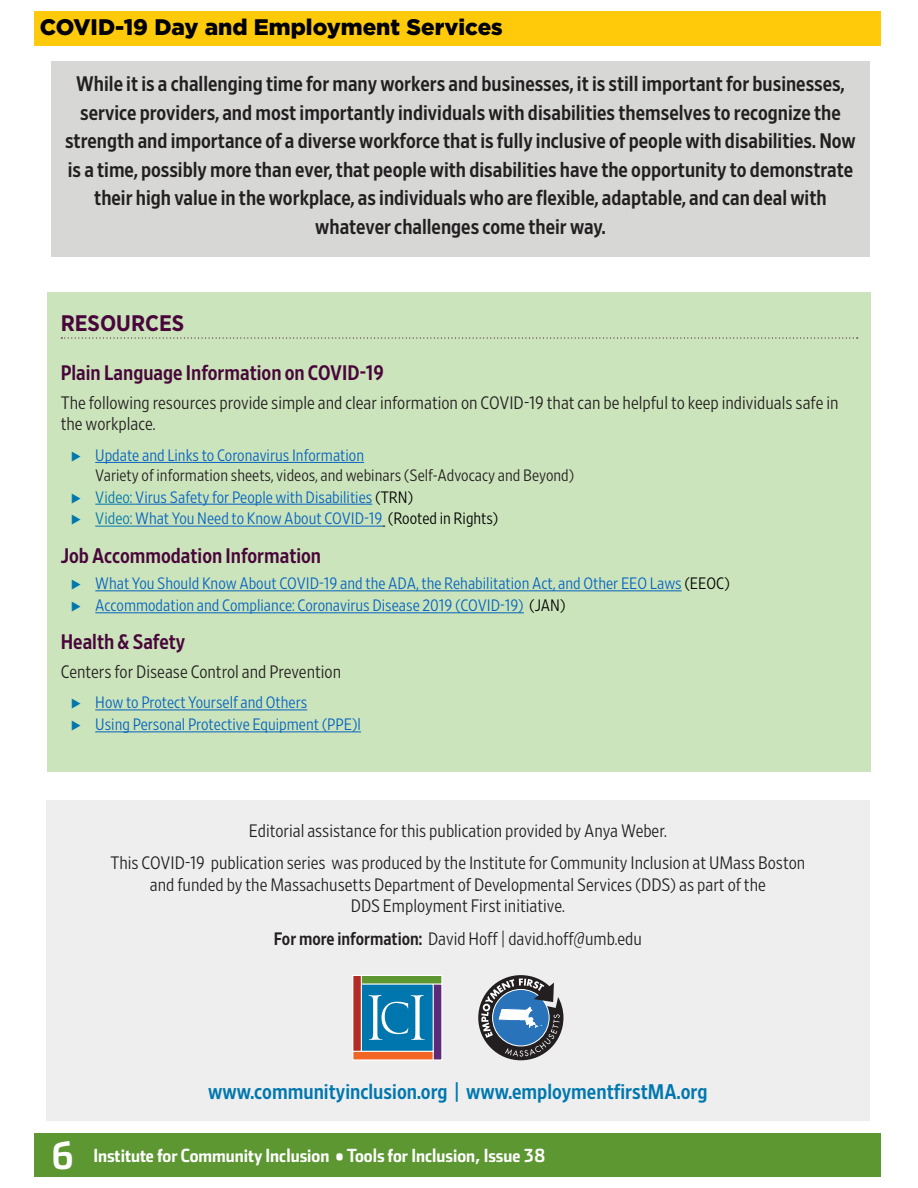
<style>
.page{position:relative;width:918px;height:1188px;background:#fff}
.page>*{position:absolute;margin:0;border:0;box-sizing:border-box;transform-origin:0 0}
.t1{font:37.5px "Stainless Cond Bold Tab";color:#fff}
.t2{font:900 22.5px "Gotham HTF";color:#000}
.t3{font:700 22.5px "Gotham Narrow";color:#49063b}
.t4{font:21.15px "Retina Narrow Med";color:#0077af}
.t5{font:21px/28.5px "Retina Narrow Med";color:#231f20;text-align:center}
.t6{font:21px "Retina Narrow Med";color:#49063b}
.t7{font:300 18px/21.6px "Retina Narrow";color:#231f20}
.t8{font:18px "Stainless Cond Bold Tab";color:#fff}
.t9{font:300 16.5px "Retina Narrow";color:#0563c1}
.t10{font:300 16.5px/19.8px "Retina Narrow";color:#231f20}
.s1{color:#0563c1}
.s2{color:#0077af}
.s3{color:#000}
.s4{font-family:"Retina Narrow Med";font-weight:400}
</style>
<div class="page">
<div style="left:34px;top:1133px;width:847px;height:43px;background:#5c9731"></div>
<div style="left:34px;top:11px;width:847px;height:35px;background:#feca0a"></div>
<div style="left:47px;top:293px;width:824px;height:479px;background:#cbe4bb"></div>
<svg style="left:61px;top:337px;width:797px;height:2px"></svg>
<hr style="left:95px;top:462px;width:269px;height:1px;background:#0563c1">
<hr style="left:95px;top:504px;width:40px;height:1px;background:#0077af">
<hr style="left:135px;top:504px;width:237px;height:1px;background:#0563c1">
<hr style="left:95px;top:526px;width:40px;height:1px;background:#0077af">
<hr style="left:135px;top:526px;width:247px;height:1px;background:#0563c1">
<hr style="left:95px;top:590px;width:587px;height:1px;background:#0563c1">
<hr style="left:95px;top:612px;width:429px;height:1px;background:#0563c1">
<hr style="left:95px;top:710px;width:212px;height:1px;background:#0563c1">
<hr style="left:95px;top:731px;width:266px;height:1px;background:#0563c1">
<div style="left:46px;top:800px;width:824px;height:320px;background:#eeeeef"></div>
<svg style="left:478px;top:975px;width:85px;height:85px"></svg>
<svg style="left:352px;top:975px;width:90px;height:85px;background:#578299"></svg>
<div style="left:51px;top:61px;width:819px;height:195px;background:#d7d7d5"></div>
<p class="t2" style="left:40px;top:14px;width:464px">COVID-19 Day and Employment Services</p>
<p class="t5" style="left:65px;top:69px;width:792px">While it is a challenging time for many workers and businesses, it is still important for businesses, service providers, and most importantly individuals with disabilities themselves to recognize the strength and importance of a diverse workforce that is fully inclusive of people with disabilities. Now is a time, possibly more than ever, that people with disabilities have the opportunity to demonstrate their high value in the workplace, as individuals who are flexible, adaptable, and can deal with whatever challenges come their way.</p>
<h2 class="t3" style="left:61px;top:308px;width:125px">RESOURCES</h2>
<h3 class="t6" style="left:61px;top:359px;width:325px">Plain Language Information on COVID-19</h3>
<p class="t7" style="left:61px;top:391px;width:779px">The following resources provide simple and clear information on COVID-19 that can be helpful to keep individuals safe in the workplace.</p>
<p class="t10" style="left:95px;top:445px;width:481px"><span class="s1">Update and Links to Coronavirus Information<br></span>Variety of information sheets, videos, and webinars (Self-Advocacy and Beyond)</p>
<p class="t9" style="left:95px;top:487px;width:320px"><span class="s2">Video:</span> Virus Safety for People with Disabilities <span class="s3">(TRN)</span></p>
<p class="t9" style="left:95px;top:509px;width:405px"><span class="s2">Video:</span> What You Need to Know About COVID-19 <span class="s3">(Rooted in Rights)</span></p>
<h3 class="t6" style="left:61px;top:542px;width:262px">Job Accommodation Information</h3>
<p class="t9" style="left:95px;top:573px;width:636px">What You Should Know About COVID-19 and the ADA, the Rehabilitation Act, and Other EEO Laws <span class="s3">(EEOC)</span></p>
<p class="t9" style="left:95px;top:595px;width:472px">Accommodation and Compliance: Coronavirus Disease 2019 (COVID-19) <span class="s3">(JAN)</span></p>
<h3 class="t6" style="left:61px;top:629px;width:126px">Health &amp; Safety</h3>
<p class="t7" style="left:61px;top:660px;width:282px">Centers for Disease Control and Prevention</p>
<p class="t9" style="left:95px;top:692px;width:214px">How to Protect Yourself and Others</p>
<p class="t9" style="left:95px;top:714px;width:267px">Using Personal Protective Equipment (PPE)l</p>
<p class="t7" style="left:249px;top:819px;width:419px">Editorial assistance for this publication provided by Anya Weber.</p>
<p class="t7" style="left:110px;top:852px;width:696px;text-align:center">This COVID-19 publication series was produced by the Institute for Community Inclusion at UMass Boston and funded by the Massachusetts Department of Developmental Services (DDS) as part of the<br>DDS Employment First initiative.</p>
<p class="t7" style="left:274px;top:927px;width:370px"><span class="s4">For more information:</span> David Hoff | david.hoff@umb.edu</p>
<h1 class="t1" style="left:51px;top:1133px;width:24px">6</h1>
<p class="t4" style="left:208px;top:1078px;width:501px">www.communityinclusion.org | www.employmentfirstMA.org</p>
<p class="t8" style="left:93px;top:1144px;width:453px">Institute for Community Inclusion • Tools for Inclusion, Issue 38</p>
</div>
